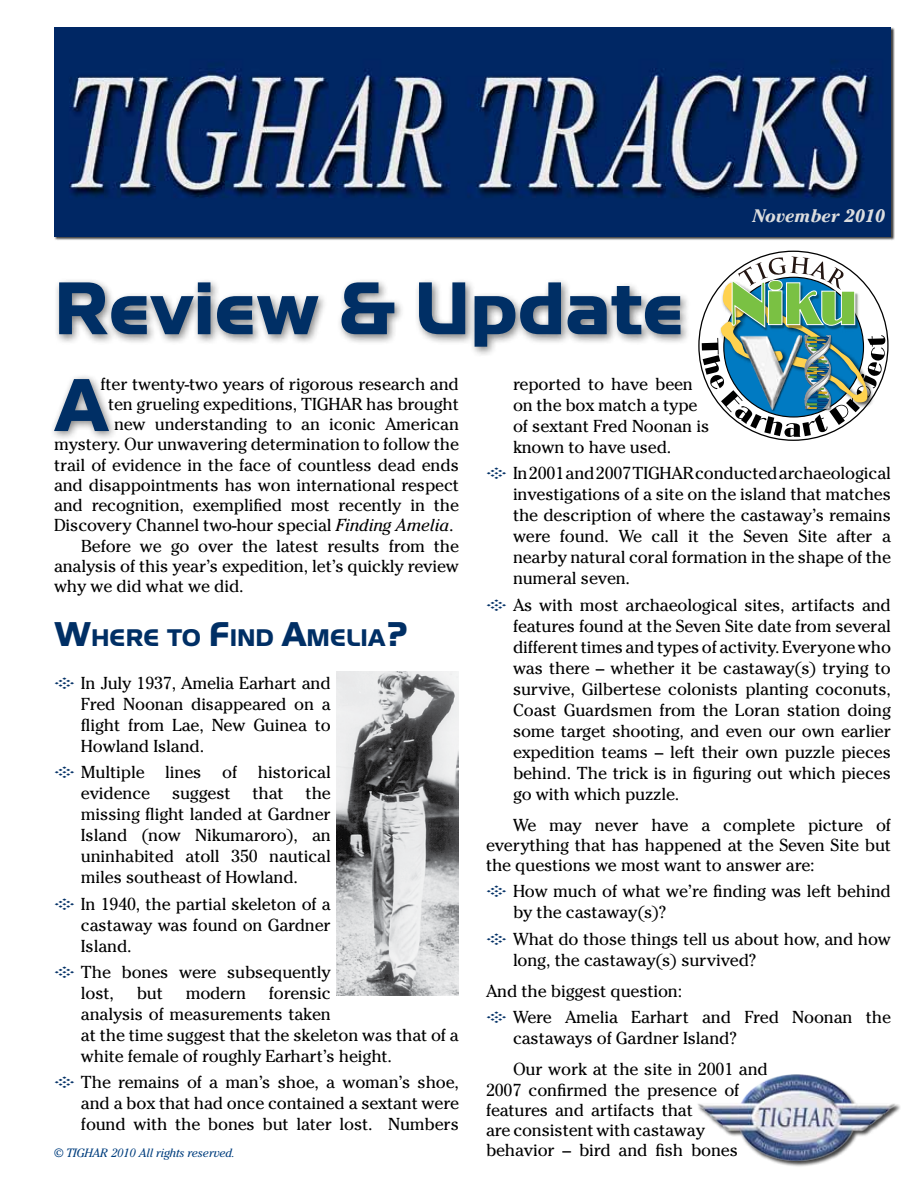
<style>
.page{position:relative;width:918px;height:1188px;background:#fff}
.page>*{position:absolute;margin:0;border:0;box-sizing:border-box;transform-origin:0 0}
.t1{font:800 78px "Handel Gothic ITC Std";color:#002f65}
.t2{font:800 25.2px "Handel Gothic ITC Std";color:#002f65}
.t3{font:italic 700 18px "Cheltenham";color:#dcddde}
.t4{font:17.25px/21px "Cheltenham";letter-spacing:-.01em;color:#000}
.t5{font:italic 12px "Cheltenham";letter-spacing:-.01em;color:#003e7e}
.s1{font-style:italic}
.s2{font-size:36px}
.s3{font-family:"Type Embellishments One Let Plain";color:#002f65}
</style>
<div class="page">
<div style="left:54px;top:27px;width:841px;height:213px;background:#000;opacity:.75"></div>
<img style="left:54px;top:27px;width:837px;height:209px">
<div style="left:54px;top:277px;width:638px;height:81px;background:#000;opacity:.5"></div>
<img style="left:802px;top:437px;width:18px;height:4px">
<svg style="left:702px;top:256px;width:183px;height:181px"></svg>
<img style="left:739px;top:334px;width:66px;height:78px">
<img style="left:741px;top:336px;width:60px;height:73px">
<div style="left:49px;top:373px;width:70px;height:68px;background:#000;opacity:.5"></div>
<svg style="left:54px;top:379px;width:55px;height:52px"></svg>
<div style="left:697px;top:1074px;width:205px;height:93px;background:#000;opacity:.75"></div>
<img style="left:697px;top:1074px;width:202px;height:87px">
<img style="left:336px;top:672px;width:123px;height:324px">
<h1 class="t1" style="left:54px;top:262px;width:631px">Review &amp; Update</h1>
<p class="t3" style="left:752px;top:205px;width:134px">November 2010</p>
<p class="t4" style="left:101px;top:373px;width:360px">fter twenty-two years of rigorous research and</p>
<p class="t4" style="left:108px;top:394px;width:353px">ten grueling expeditions, TIGHAR has brought</p>
<p class="t4" style="left:114px;top:414px;width:346px">new understanding to an iconic American</p>
<p class="t4" style="left:54px;top:434px;width:407px">mystery. Our unwavering determination to follow the</p>
<p class="t4" style="left:54px;top:454px;width:406px">trail of evidence in the face of countless dead ends</p>
<p class="t4" style="left:54px;top:475px;width:407px">and disappointments has won international respect</p>
<p class="t4" style="left:54px;top:495px;width:407px">and recognition, exemplified most recently in the</p>
<p class="t4" style="left:54px;top:515px;width:401px">Discovery Channel two-hour special <span class="s1">Finding Amelia</span>.</p>
<p class="t4" style="left:81px;top:535px;width:380px">Before we go over the latest results from the</p>
<p class="t4" style="left:54px;top:556px;width:406px">analysis of this year’s expedition, let’s quickly review</p>
<p class="t4" style="left:54px;top:576px;width:191px">why we did what we did.</p>
<h2 class="t2" style="left:54px;top:623px;width:357px"><span class="s2">W</span>HERE TO <span class="s2">F</span>IND <span class="s2">A</span>MELIA<span class="s2">?</span></h2>
<p class="t4" style="left:81px;top:673px;width:251px;text-align:justify;text-indent:-27px"><span class="s3">F</span> In July 1937, Amelia Earhart and Fred Noonan disappeared on a flight from Lae, New Guinea to Howland Island.</p>
<p class="t4" style="left:81px;top:762px;width:251px;text-indent:-27px"><span class="s3">F</span> Multiple lines of historical evidence</p>
<p class="t4" style="left:81px;top:783px;width:251px;text-align:justify;text-indent:225px">the missing flight landed at Gardner Island (now Nikumaroro), an uninhabited atoll 350 nautical miles southeast of Howland.</p>
<p class="t4" style="left:81px;top:893px;width:251px;text-align:justify;text-indent:-27px"><span class="s3">F</span> In 1940, the partial skeleton of a castaway was found on Gardner Island.</p>
<p class="t4" style="left:81px;top:962px;width:251px;text-indent:-27px"><span class="s3">F</span> The bones were subsequently lost,</p>
<p class="t4" style="left:172px;top:783px;width:60px">suggest</p>
<p class="t4" style="left:253px;top:783px;width:33px">that</p>
<p class="t4" style="left:81px;top:983px;width:379px;text-indent:188px">forensic<br>analysis of measurements taken<br>at the time suggest that the skeleton was that of a white female of roughly Earhart’s height.</p>
<p class="t4" style="left:81px;top:1072px;width:380px;text-align:justify;text-indent:-27px"><span class="s3">F</span> The remains of a man’s shoe, a woman’s shoe, and a box that had once contained a sextant were found with the bones but later lost. Numbers</p>
<p class="t4" style="left:137px;top:983px;width:28px">but</p>
<p class="t4" style="left:186px;top:983px;width:62px">modern</p>
<p class="t5" style="left:54px;top:1145px;width:183px">© TIGHAR 2010 All rights reserved.</p>
<p class="t4" style="left:513px;top:373px;width:198px">reported to have been on the box match a type of sextant Fred Noonan is known to have used.</p>
<p class="t4" style="left:513px;top:463px;width:380px;text-align:justify;text-indent:-27px"><span class="s3">F</span> In 2001 and 2007 TIGHAR conducted archaeological investigations of a site on the island that matches the description of where the castaway’s remains were found. We call it the Seven Site after a nearby natural coral formation in the shape of the numeral seven.</p>
<p class="t4" style="left:513px;top:594px;width:380px;text-align:justify;text-indent:-27px"><span class="s3">F</span> As with most archaeological sites, artifacts and features found at the Seven Site date from several different times and types of activity. Everyone who was there – whether it be castaway(s) trying to survive, Gilbertese colonists planting coconuts, Coast Guardsmen from the Loran station doing some target shooting, and even our own earlier expedition teams – left their own puzzle pieces behind. The trick is in figuring out which pieces go with which puzzle.</p>
<p class="t4" style="left:486px;top:815px;width:407px;line-height:20.2px;text-align:justify;text-indent:27px">We may never have a complete picture of everything that has happened at the Seven Site but the questions we most want to answer are:</p>
<p class="t4" style="left:513px;top:881px;width:379px;text-indent:-27px"><span class="s3">F</span> How much of what we’re finding was left behind by the castaway(s)?</p>
<p class="t4" style="left:513px;top:928px;width:380px;text-indent:-27px"><span class="s3">F</span> What do those things tell us about how, and how long, the castaway(s) survived?</p>
<p class="t4" style="left:486px;top:978px;width:406px;line-height:26.4px">And the biggest question:<br><span class="s3">F</span> Were Amelia Earhart and Fred Noonan the</p>
<p class="t4" style="left:513px;top:1023px;width:256px;line-height:31px">castaways of Gardner Island?<br>Our work at the site in 2001 and</p>
<p class="t4" style="left:486px;top:1080px;width:255px;line-height:20.2px">2007 confirmed the presence of features and artifacts that<br>are consistent with castaway behavior – bird and fish bones</p>
</div>
